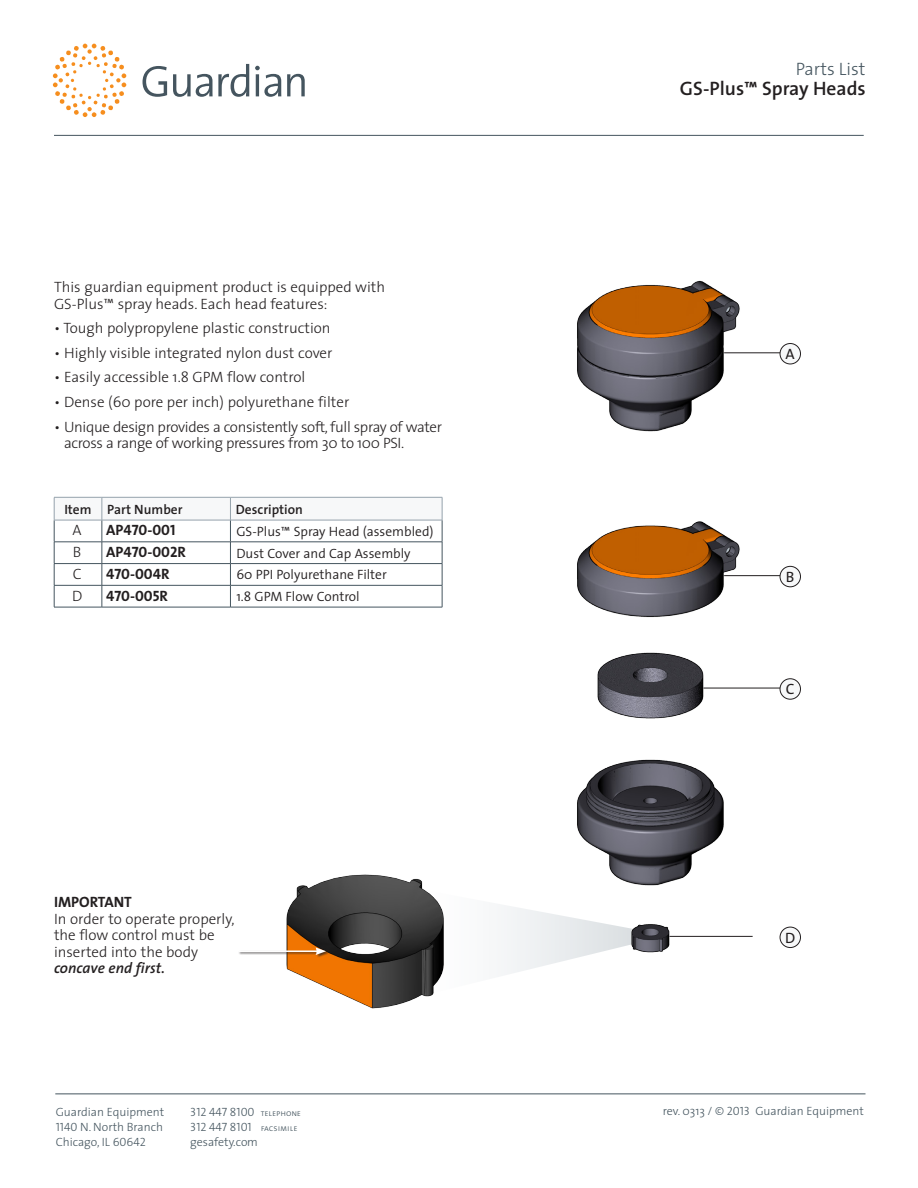
<style>
.page{position:relative;width:918px;height:1188px;background:#fff}
.page>*{position:absolute;margin:0;border:0;box-sizing:border-box;transform-origin:0 0}
.t1{font:600 19.5px "The Sans";color:#231f20}
.t2{font:300 18px "The Sans";color:#45555f}
.t3{font:300 15px/16.5px "The Sans";color:#231f20}
.t4{font:300 15px/16.5px "The Sans";letter-spacing:-.02em;color:#231f20}
.t5{font:15px "The Sans Bold Caps";color:#231f20}
.t6{font:italic 600 15px "The Sans";color:#231f20}
.t7{font:15px "The Sans Caps";color:#231f20}
.t8{font:15px "The Sans Light Caps";color:#231f20}
.t9{font:300 13.5px "The Sans";color:#231f20}
.t10{font:600 13.5px "The Sans";color:#231f20}
.t11{font:300 12px/15px "The Sans";color:#45555f;text-align:justify}
.t12{font:12px/15px "The Sans Light Caps";color:#45555f}
.s1{font-family:"The Sans Light Caps";font-weight:400}
.s2{font-size:9px}
</style>
<div class="page">
<hr style="left:55px;top:1094px;width:811px;height:1px;background:#45555f">
<hr style="left:54px;top:135px;width:810px;height:1px;background:#45555f">
<svg style="left:173px;top:64px;width:76px;height:33px"></svg>
<svg style="left:255px;top:66px;width:26px;height:31px"></svg>
<svg style="left:287px;top:74px;width:18px;height:22px"></svg>
<svg style="left:143px;top:66px;width:24px;height:31px"></svg>
<svg style="left:53px;top:44px;width:73px;height:73px"></svg>
<hr style="left:652px;top:352px;width:141px;height:1px;background:#231f20">
<hr style="left:659px;top:575px;width:134px;height:1px;background:#231f20">
<hr style="left:657px;top:688px;width:136px;height:1px;background:#231f20">
<div style="left:780px;top:344px;width:20px;height:20px;background:#f7f8f9;border-radius:50%"></div>
<div style="left:780px;top:343px;width:21px;height:21px;border:1px solid #231f20;border-radius:50%"></div>
<div style="left:780px;top:566px;width:20px;height:21px;background:#f7f8f9;border-radius:50%"></div>
<div style="left:780px;top:566px;width:21px;height:21px;border:1px solid #231f20;border-radius:50%"></div>
<div style="left:780px;top:679px;width:20px;height:20px;background:#f7f8f9;border-radius:50%"></div>
<div style="left:780px;top:678px;width:21px;height:22px;border:1px solid #231f20;border-radius:50%"></div>
<div style="left:780px;top:927px;width:20px;height:21px;background:#f7f8f9;border-radius:50%"></div>
<div style="left:780px;top:927px;width:21px;height:21px;border:1px solid #231f20;border-radius:50%"></div>
<hr style="left:102px;top:607px;width:128px;height:1px;background:#45555f">
<hr style="left:230px;top:607px;width:212px;height:1px;background:#45555f">
<hr style="left:54px;top:607px;width:48px;height:1px;background:#45555f">
<svg style="left:54px;top:497px;width:389px;height:110px"></svg>
<hr style="left:54px;top:520px;width:48px;height:1px;background:#95a2ac">
<hr style="left:102px;top:520px;width:128px;height:1px;background:#95a2ac">
<hr style="left:230px;top:520px;width:212px;height:1px;background:#95a2ac">
<svg style="left:501px;top:905px;width:53px;height:71px"></svg>
<img style="left:554px;top:280px;width:203px;height:683px">
<img style="left:286px;top:874px;width:158px;height:135px">
<div style="left:238px;top:947px;width:91px;height:11px;background:#231f20;opacity:.75"></div>
<hr style="left:239px;top:950px;width:79px;height:2px;background:#fff">
<svg style="left:316px;top:947px;width:10px;height:8px"></svg>
<p class="t3" style="left:54px;top:278px;width:333px">This guardian equipment product is equipped with<br>GS-Plus™ spray heads. Each head features:</p>
<p class="t3" style="left:54px;top:319px;width:278px">• Tough polypropylene plastic construction</p>
<p class="t3" style="left:54px;top:344px;width:280px">• Highly visible integrated nylon dust cover</p>
<p class="t3" style="left:54px;top:369px;width:253px">• Easily accessible 1.8 GPM flow control</p>
<p class="t3" style="left:54px;top:393px;width:297px">• Dense (60 pore per inch) polyurethane filter</p>
<p class="t4" style="left:64px;top:418px;width:380px;text-indent:-10px">• Unique design provides a consistently soft, full spray of water across a range of working pressures from 30 to 100 PSI.</p>
<p class="t10" style="left:64px;top:498px;width:120px">Item Part Number</p>
<p class="t10" style="left:236px;top:498px;width:69px">Description</p>
<p class="t3" style="left:73px;top:522px;width:11px">A</p>
<p class="t5" style="left:106px;top:518px;width:71px">AP470-001</p>
<p class="t9" style="left:236px;top:520px;width:199px">GS-Plus™ Spray Head (assembled)</p>
<p class="t3" style="left:73px;top:543px;width:10px">B</p>
<p class="t5" style="left:106px;top:539px;width:81px">AP470-002R</p>
<p class="t9" style="left:236px;top:542px;width:176px">Dust Cover and Cap Assembly</p>
<p class="t3" style="left:73px;top:565px;width:10px">C</p>
<p class="t5" style="left:106px;top:561px;width:65px">470-004R</p>
<p class="t9" style="left:236px;top:564px;width:152px">60 PPI Polyurethane Filter</p>
<p class="t8" style="left:72px;top:583px;width:12px">D</p>
<p class="t5" style="left:106px;top:583px;width:63px">470-005R</p>
<p class="t9" style="left:236px;top:585px;width:125px">1.8 GPM Flow Control</p>
<p class="t5" style="left:54px;top:890px;width:79px">IMPORTANT</p>
<p class="t3" style="left:54px;top:910px;width:182px">In order to operate properly, the flow control must be inserted into the body</p>
<p class="t6" style="left:54px;top:956px;width:113px">concave end first.</p>
<p class="t11" style="left:56px;top:1104px;width:110px">Guardian Equipment <span class="s1">1140</span> N. North Branch Chicago, IL <span class="s1">60642</span></p>
<p class="t12" style="left:190px;top:1104px;width:112px">312 447 8100 <span class="s2">telephone<br></span>312 447 8101 <span class="s2">facsimile</span></p>
<p class="t11" style="left:190px;top:1134px;width:69px">gesafety.com</p>
<p class="t2" style="left:796px;top:54px;width:71px">Parts List</p>
<h1 class="t1" style="left:680px;top:72px;width:187px">GS-Plus™ Spray Heads</h1>
<p class="t7" style="left:786px;top:342px;width:11px">A</p>
<p class="t7" style="left:786px;top:564px;width:10px">B</p>
<p class="t7" style="left:786px;top:677px;width:10px">C</p>
<p class="t7" style="left:785px;top:925px;width:12px">D</p>
<p class="t11" style="left:663px;top:1103px;width:202px">rev. 0313 <span class="s1">/ © 2013</span> Guardian Equipment</p>
</div>
